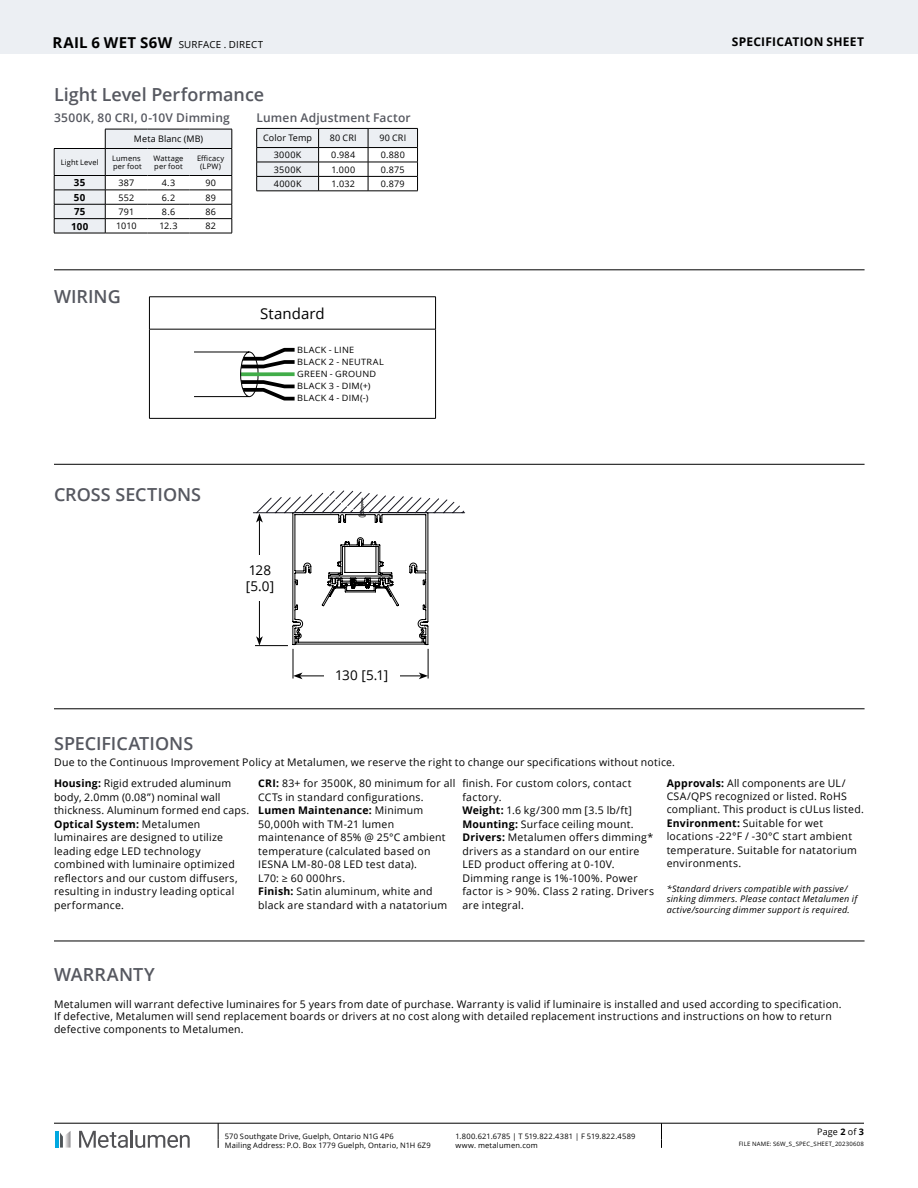
<style>
.page{position:relative;width:918px;height:1188px;background:#fff}
.page>*{position:absolute;margin:0;border:0;box-sizing:border-box;transform-origin:0 0}
.t1{font:600 18px "Open Sans";color:#565860}
.t2{font:15px "Open Sans";letter-spacing:.005em;color:#000}
.t3{font:13.5px/16.2px "Open Sans";letter-spacing:-.02em;color:#000}
.t4{font:600 12px "Open Sans";letter-spacing:.015em;color:#565860}
.t5{font:700 12px "Open Sans";letter-spacing:.02em;color:#000}
.t6{font:10.5px/13.5px "Open Sans";letter-spacing:.025em;color:#000}
.t7{font:9.75px "Open Sans";letter-spacing:.025em;color:#000}
.t8{font:700 9.75px "Open Sans";letter-spacing:.04em;color:#000}
.t9{font:9px "Open Sans";letter-spacing:.025em;color:#000}
.t10{font:italic 9px/10.8px "Open Sans";letter-spacing:.03em;color:#000}
.t11{font:8.7px/11.9px "Open Sans";letter-spacing:.03em;color:#000;scale:1.05 1}
.t12{font:7.5px/7.5px "Open Sans";letter-spacing:.025em;color:#000}
.t13{font:6px "Open Sans";letter-spacing:.03em;color:#000}
.s1{font-weight:700;font-size:15px}
.s2{font-weight:700}
</style>
<div class="page">
<svg style="left:218px;top:1124px;width:1px;height:24px"></svg>
<svg style="left:661px;top:1124px;width:1px;height:24px"></svg>
<hr style="left:55px;top:1131px;width:3px;height:17px;background:#01a8e0">
<svg style="left:60px;top:1131px;width:11px;height:17px"></svg>
<svg style="left:79px;top:1131px;width:49px;height:17px"></svg>
<hr style="left:130px;top:1130px;width:3px;height:18px;background:#525255">
<svg style="left:135px;top:1135px;width:55px;height:13px"></svg>
<hr style="left:54px;top:1123px;width:810px;height:1px;background:#000">
<div style="left:0;top:0;width:918px;height:54px;background:#eceff3"></div>
<hr style="left:54px;top:464px;width:811px;height:1px;background:#000">
<hr style="left:54px;top:941px;width:811px;height:1px;background:#000">
<hr style="left:54px;top:709px;width:811px;height:1px;background:#000">
<hr style="left:149px;top:297px;width:287px;height:1px;background:#000">
<hr style="left:149px;top:297px;width:1px;height:32px;background:#000">
<hr style="left:435px;top:297px;width:1px;height:32px;background:#000">
<hr style="left:149px;top:329px;width:287px;height:1px;background:#000">
<hr style="left:149px;top:329px;width:1px;height:89px;background:#000">
<hr style="left:435px;top:329px;width:1px;height:89px;background:#000">
<hr style="left:149px;top:418px;width:287px;height:1px;background:#000">
<svg style="left:194px;top:347px;width:101px;height:54px"></svg>
<hr style="left:54px;top:270px;width:811px;height:1px;background:#000">
<hr style="left:54px;top:233px;width:51px;height:1px;background:#000">
<hr style="left:105px;top:233px;width:42px;height:1px;background:#000">
<hr style="left:147px;top:233px;width:43px;height:1px;background:#000">
<hr style="left:190px;top:233px;width:42px;height:1px;background:#000">
<svg style="left:54px;top:129px;width:179px;height:104px"></svg>
<hr style="left:105px;top:175px;width:42px;height:1px;background:#000">
<hr style="left:147px;top:175px;width:43px;height:1px;background:#000">
<hr style="left:190px;top:175px;width:42px;height:1px;background:#000">
<svg style="left:256px;top:128px;width:162px;height:63px"></svg>
<hr style="left:256px;top:191px;width:63px;height:1px;background:#000">
<hr style="left:319px;top:191px;width:49px;height:1px;background:#000">
<hr style="left:368px;top:191px;width:50px;height:1px;background:#000">
<hr style="left:293px;top:649px;width:1px;height:30px;background:#000">
<hr style="left:428px;top:649px;width:1px;height:30px;background:#000">
<hr style="left:300px;top:676px;width:121px;height:1px;background:#000">
<svg style="left:293px;top:673px;width:10px;height:6px"></svg>
<svg style="left:419px;top:673px;width:9px;height:6px"></svg>
<svg style="left:253px;top:490px;width:212px;height:156px"></svg>
<div style="left:324px;top:665px;width:75px;height:19px;background:#fff"></div>
<div style="left:241px;top:555px;width:38px;height:46px;background:#fff"></div>
<p class="t7" style="left:52px;top:38px;width:212px"><span class="s1">RAIL 6 WET S6W</span> SURFACE . DIRECT</p>
<p class="t5" style="left:732px;top:33px;width:134px">SPECIFICATION SHEET</p>
<h1 class="t1" style="left:54px;top:82px;width:212px">Light Level Performance</h1>
<p class="t4" style="left:54px;top:110px;width:177px">3500K, 80 CRI, 0-10V Dimming</p>
<p class="t9" style="left:134px;top:133px;width:71px">Meta Blanc (MB)</p>
<p class="t12" style="left:61px;top:158px;width:40px">Light Level</p>
<p class="t12" style="left:112px;top:154px;width:31px">Lumens per foot</p>
<p class="t12" style="left:154px;top:154px;width:31px">Wattage per foot</p>
<p class="t12" style="left:197px;top:154px;width:29px;text-align:center">Efficacy (LPW)</p>
<p class="t8" style="left:74px;top:176px;width:13px">35</p>
<p class="t9" style="left:118px;top:177px;width:18px">387</p>
<p class="t9" style="left:162px;top:177px;width:15px">4.3</p>
<p class="t9" style="left:205px;top:177px;width:12px">90</p>
<p class="t8" style="left:74px;top:190px;width:13px">50</p>
<p class="t9" style="left:118px;top:191px;width:17px">552</p>
<p class="t9" style="left:162px;top:191px;width:15px">6.2</p>
<p class="t9" style="left:205px;top:191px;width:12px">89</p>
<p class="t8" style="left:74px;top:205px;width:13px">75</p>
<p class="t9" style="left:118px;top:205px;width:17px">791</p>
<p class="t9" style="left:162px;top:205px;width:15px">8.6</p>
<p class="t9" style="left:205px;top:205px;width:12px">86</p>
<p class="t8" style="left:71px;top:219px;width:19px">100</p>
<p class="t9" style="left:116px;top:220px;width:22px">1010</p>
<p class="t9" style="left:159px;top:220px;width:20px">12.3</p>
<p class="t9" style="left:205px;top:220px;width:12px">82</p>
<p class="t4" style="left:256px;top:109px;width:156px">Lumen Adjustment Factor</p>
<p class="t9" style="left:263px;top:132px;width:50px">Color Temp</p>
<p class="t9" style="left:330px;top:132px;width:28px">80 CRI</p>
<p class="t9" style="left:379px;top:132px;width:28px">90 CRI</p>
<p class="t9" style="left:274px;top:149px;width:29px">3000K</p>
<p class="t9" style="left:331px;top:149px;width:26px">0.984</p>
<p class="t9" style="left:381px;top:149px;width:26px">0.880</p>
<p class="t9" style="left:274px;top:163px;width:29px">3500K</p>
<p class="t9" style="left:331px;top:163px;width:25px">1.000</p>
<p class="t9" style="left:381px;top:163px;width:25px">0.875</p>
<p class="t9" style="left:274px;top:178px;width:29px">4000K</p>
<p class="t9" style="left:332px;top:178px;width:25px">1.032</p>
<p class="t9" style="left:381px;top:178px;width:25px">0.879</p>
<h1 class="t1" style="left:54px;top:284px;width:68px">WIRING</h1>
<h1 class="t1" style="left:54px;top:482px;width:149px">CROSS SECTIONS</h1>
<h2 class="t2" style="left:260px;top:303px;width:66px">Standard</h2>
<p class="t11" style="left:297px;top:344px;width:84px">BLACK - LINE<br>BLACK 2 - NEUTRAL<br>GREEN - GROUND<br>BLACK 3 - DIM(+)<br>BLACK 4 - DIM(-)</p>
<p class="t3" style="left:246px;top:561px;width:30px">128 [5.0]</p>
<p class="t3" style="left:335px;top:667px;width:55px">130 [5.1]</p>
<h1 class="t1" style="left:54px;top:731px;width:141px">SPECIFICATIONS</h1>
<p class="t6" style="left:54px;top:755px;width:622px">Due to the Continuous Improvement Policy at Metalumen, we reserve the right to change our specifications without notice.</p>
<p class="t6" style="left:54px;top:776px;width:197px"><span class="s2">Housing:</span> Rigid extruded aluminum body, 2.0mm (0.08”) nominal wall thickness. Aluminum formed end caps.<br><span class="s2">Optical System:</span> Metalumen luminaires are designed to utilize leading edge LED technology combined with luminaire optimized reflectors and our custom diffusers, resulting in industry leading optical performance.</p>
<p class="t6" style="left:258px;top:776px;width:199px"><span class="s2">CRI:</span> 83+ for 3500K, 80 minimum for all<br>CCTs in standard configurations.<br><span class="s2">Lumen Maintenance:</span> Minimum<br>50,000h with TM-21 lumen maintenance of 85% @ 25°C ambient temperature (calculated based on<br>IESNA LM-80-08 LED test data).<br>L70: ≥ 60 000hrs.<br><span class="s2">Finish:</span> Satin aluminum, white and black are standard with a natatorium</p>
<p class="t6" style="left:462px;top:776px;width:193px">finish. For custom colors, contact factory.<br><span class="s2">Weight:</span> 1.6 kg/300 mm [3.5 lb/ft]<br><span class="s2">Mounting:</span> Surface ceiling mount.<br><span class="s2">Drivers:</span> Metalumen offers dimming* drivers as a standard on our entire<br>LED product offering at 0-10V.<br>Dimming range is 1%-100%. Power factor is &gt; 90%. Class 2 rating. Drivers are integral.</p>
<p class="t6" style="left:667px;top:776px;width:199px"><span class="s2">Approvals:</span> All components are UL/ CSA/QPS recognized or listed. RoHS compliant. This product is cULus listed.<br><span class="s2">Environment:</span> Suitable for wet locations -22°F / -30°C start ambient temperature. Suitable for natatorium environments.</p>
<p class="t10" style="left:667px;top:883px;width:192px">*Standard drivers compatible with passive/ sinking dimmers. Please contact Metalumen if active/sourcing dimmer support is required.</p>
<h1 class="t1" style="left:54px;top:962px;width:102px">WARRANTY</h1>
<p class="t6" style="left:54px;top:997px;width:789px;line-height:12.6px">Metalumen will warrant defective luminaires for 5 years from date of purchase. Warranty is valid if luminaire is installed and used according to specification.<br>If defective, Metalumen will send replacement boards or drivers at no cost along with detailed replacement instructions and instructions on how to return defective components to Metalumen.</p>
<p class="t12" style="left:225px;top:1131px;width:207px;line-height:9px">570 Southgate Drive, Guelph, Ontario N1G 4P6<br>Mailing Address: P.O. Box 1779 Guelph, Ontario, N1H 6Z9</p>
<p class="t12" style="left:455px;top:1131px;width:181px;line-height:9px">1.800.621.6785 | T 519.822.4381 | F 519.822.4589 www. metalumen.com</p>
<p class="t9" style="left:817px;top:1125px;width:48px">Page <span class="s2">2</span> of <span class="s2">3</span></p>
<p class="t13" style="left:739px;top:1140px;width:127px">FILE NAME: S6W_S_SPEC_SHEET_20230608</p>
</div>
